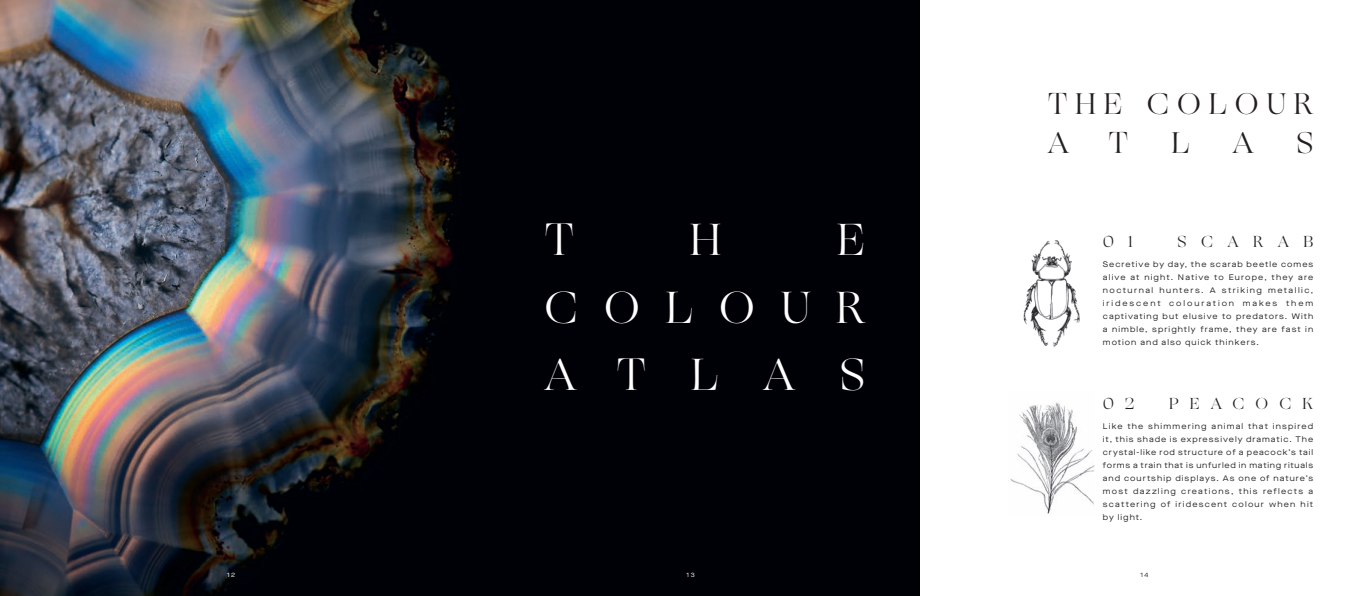
<style>
.page{position:relative;width:1370px;height:596px;background:#fff}
.page>*{position:absolute;margin:0;border:0;box-sizing:border-box;transform-origin:0 0}
.t1{font:45px/67.5px "Ogg";letter-spacing:.58em;color:#fff;text-align:justify}
.t2{font:30px/39.2px "Ogg";letter-spacing:.255em;color:#231f20}
.t3{font:16px "Ogg";letter-spacing:.7em;color:#231f20}
.t4{font:8px/13px "Maison Neue Extended";letter-spacing:.135em;color:#231f20;text-align:justify}
.t5{font:6px "Maison Neue Extended";color:#fff}
.t6{font:6px "Maison Neue Extended";color:#231f20}
</style>
<div class="page">
<img style="left:0;top:0;width:918px;height:595px">
<img style="left:1010px;top:402px;width:84px;height:112px">
<img style="left:1023px;top:240px;width:57px;height:107px">
<h2 class="t2" style="left:1047px;top:84px;width:267px">THE COLOUR<br>A</h2>
<h2 class="t2" style="left:1108px;top:123px;width:21px">T</h2>
<h2 class="t2" style="left:1171px;top:123px;width:20px">L</h2>
<h2 class="t2" style="left:1232px;top:123px;width:23px">A</h2>
<h2 class="t2" style="left:1296px;top:123px;width:18px">S</h2>
<h1 class="t1" style="left:544px;top:206px;width:31px">T</h1>
<h1 class="t1" style="left:690px;top:206px;width:33px">H</h1>
<h1 class="t1" style="left:544px;top:206px;width:322px;text-indent:292px">E COLOUR ATLAS</h1>
<h3 class="t3" style="left:1102px;top:230px;width:31px">0 1</h3>
<h3 class="t3" style="left:1177px;top:230px;width:137px">SCARAB</h3>
<h3 class="t3" style="left:1102px;top:392px;width:33px">0 2</h3>
<h3 class="t3" style="left:1168px;top:392px;width:146px">PEACOCK</h3>
<p class="t4" style="left:1102px;top:257px;width:212px">Secretive by day, the scarab beetle comes alive at night. Native to Europe, they are nocturnal hunters. A striking metallic, iridescent colouration makes them captivating but elusive to predators. With a nimble, sprightly frame, they are fast in motion and also quick thinkers.</p>
<p class="t4" style="left:1102px;top:419px;width:212px">Like the shimmering animal that inspired it, this shade is expressively dramatic. The crystal-like rod structure of a peacock’s tail forms a train that is unfurled in mating rituals and courtship displays. As one of nature’s most dazzling creations, this reflects a scattering of iridescent colour when hit by light.</p>
<p class="t5" style="left:227px;top:570px;width:10px">1 2</p>
<p class="t5" style="left:686px;top:570px;width:10px">1 3</p>
<p class="t6" style="left:1140px;top:570px;width:10px">1 4</p>
</div>
